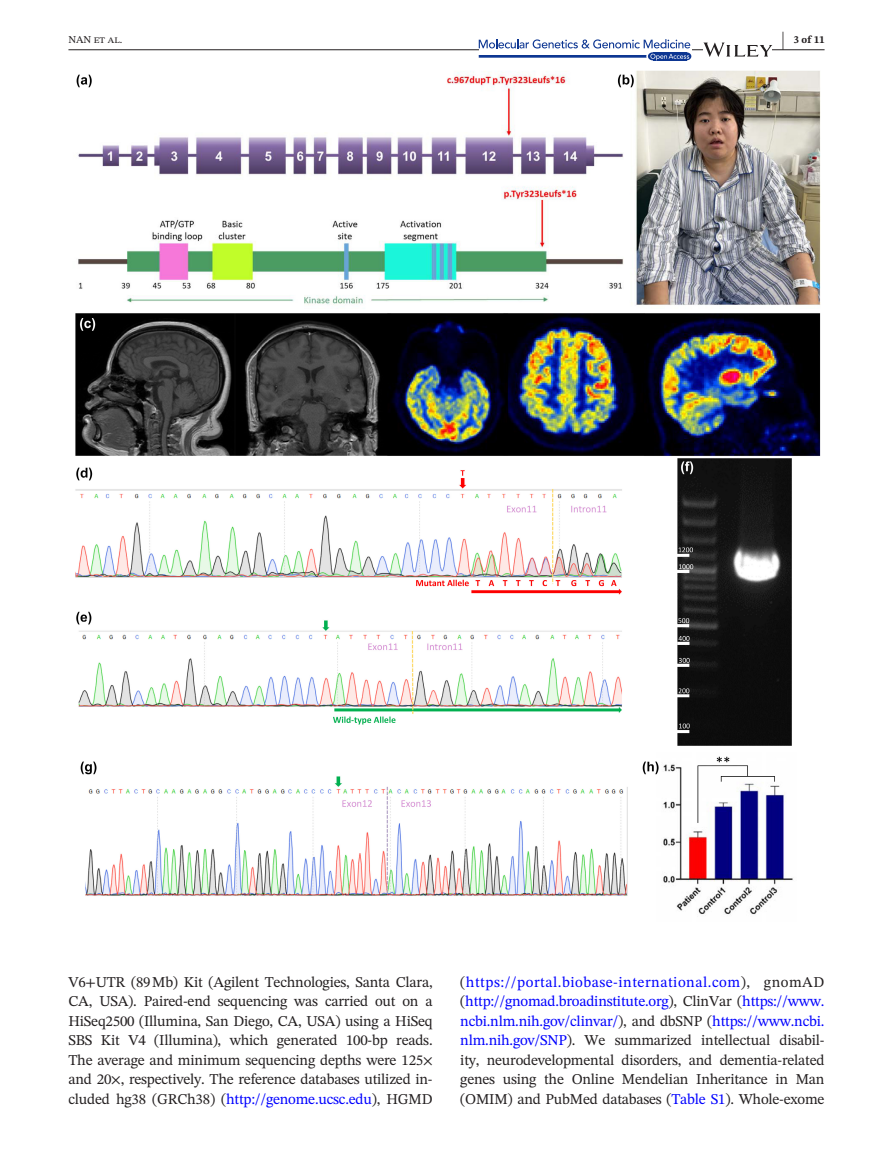
<style>
.page{position:relative;width:893px;height:1174px;background:#fff}
.page>*{position:absolute;margin:0;border:0;box-sizing:border-box;transform-origin:0 0}
.t1{font:700 21px "STIX Two Text";color:#231f20;scale:.42 1}
.t2{font:15px/19.5px "STIX Two Text";letter-spacing:-.015em;color:#231f20;text-align:justify}
.t3{font:10.5px "STIX Two Text";color:#231f20}
.t4{font:700 10.5px "STIX Two Text";color:#231f20}
.s1{font-family:"STIX"}
.s2{color:#00f}
</style>
<div class="page">
<hr style="left:68px;top:49px;width:756px;height:1px;background:#231f20">
<svg style="left:479px;top:39px;width:211px;height:21px"></svg>
<svg style="left:703px;top:43px;width:69px;height:14px"></svg>
<img style="left:75px;top:70px;width:746px;height:845px">
<h1 class="t1" style="left:782px;top:24px;width:8px">|</h1>
<p class="t3" style="left:68px;top:32px;width:55px">NAN et al.</p>
<p class="t4" style="left:794px;top:32px;width:32px">3 of 11</p>
<p class="t2" style="left:68px;top:972px;width:366px">V6<span class="s1">+</span>UTR (89Mb) Kit (Agilent Technologies, Santa Clara, CA, USA). Paired-end sequencing was carried out on a HiSeq2500 (Illumina, San Diego, CA, USA) using a HiSeq SBS Kit V4 (Illumina), which generated 100-bp reads.<br>The average and minimum sequencing depths were 125<span class="s1">× </span>and 20<span class="s1">×</span>, respectively. The reference databases utilized in&shy;cluded hg38 (GRCh38) (<span class="s2">http://genome.ucsc.edu</span>), HGMD</p>
<p class="t2" style="left:460px;top:972px;width:366px">(<span class="s2">https://portal.biobase-international.com</span>), gnomAD (<span class="s2">http://gnomad.broadinstitute.org</span>), ClinVar (<span class="s2">https://www. ncbi.nlm.nih.gov/clinvar/</span>), and dbSNP (<span class="s2">https://www.ncbi. nlm.nih.gov/SNP</span>). We summarized intellectual disabil&shy;ity, neurodevelopmental disorders, and dementia-related genes using the Online Mendelian Inheritance in Man (OMIM) and PubMed databases (<span class="s2">Table S1</span>). Whole-exome</p>
</div>
